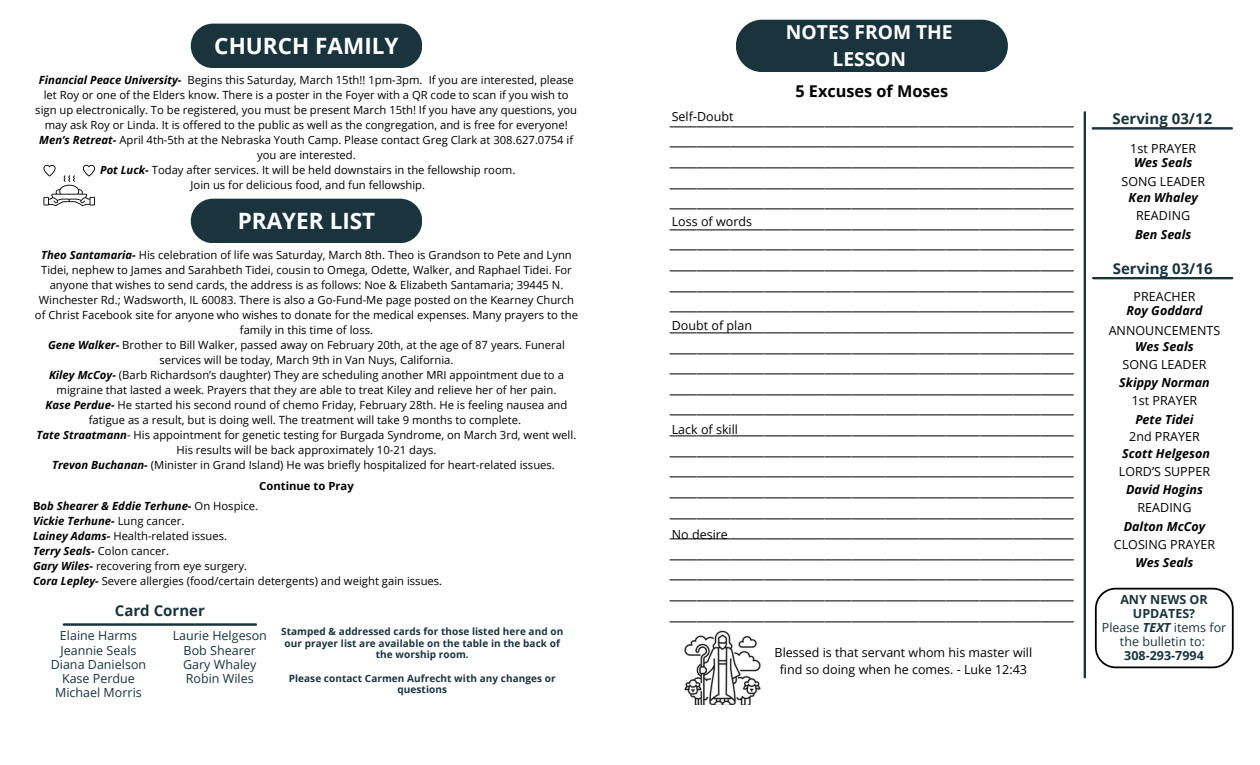
<style>
.page{position:relative;width:1260px;height:765px;background:#fff}
.page>*{position:absolute;margin:0;border:0;box-sizing:border-box;transform-origin:0 0}
.t1{font:700 22.5px "Open Sans";color:#fff}
.t2{font:700 19.25px/26.2px "Open Sans";color:#fff;text-align:center}
.t3{font:700 16.25px "Open Sans";color:#000}
.t4{font:15px/20.6px "Open Sans";color:#000;text-align:justify}
.t5{font:700 15px "Open Sans";color:#1a343d}
.t6{font:12.5px/16px "Open Sans";color:#000;text-align:center}
.t7{font:italic 700 12.5px/18.1px "Open Sans";letter-spacing:.005em;color:#000;text-align:center}
.t8{font:12.5px/14px "Open Sans";color:#1a343d;text-align:center}
.t9{font:700 12.5px/14px "Open Sans";color:#1a343d;text-align:center}
.t10{font:11.25px/15px "Open Sans";color:#000;text-align:center}
.t11{font:700 11.25px "Open Sans";color:#000}
.t12{font:700 10px/11.6px "Open Sans";letter-spacing:.005em;color:#1a343d;text-align:center}
.s1{font-weight:700;font-style:italic}
.s2{font-weight:700}
.s3{font-weight:400;font-style:normal}
.s4{font-weight:400}
.s5{font-style:italic}
</style>
<div class="page">
<div style="left:191px;top:199px;width:231px;height:44px;background:#1a343d;border-radius:22px"></div>
<hr style="left:1084px;top:111px;width:2px;height:567px;background:#1a343d">
<hr style="left:1092px;top:127px;width:141px;height:3px;background:#1a343d">
<div style="left:736px;top:20px;width:272px;height:52px;background:#1a343d;border-radius:26px"></div>
<div style="left:191px;top:24px;width:231px;height:44px;background:#1a343d;border-radius:22px"></div>
<hr style="left:63px;top:623px;width:194px;height:3px;background:#1a343d">
<hr style="left:1092px;top:277px;width:141px;height:2px;background:#1a343d">
<svg style="left:1095px;top:588px;width:139px;height:80px"></svg>
<svg style="left:43px;top:165px;width:52px;height:41px"></svg>
<img style="left:684px;top:630px;width:77px;height:74px">
<h4 class="t1" style="left:214px;top:30px;width:186px">CHURCH FAMILY</h4>
<h4 class="t10" style="left:35px;top:72px;width:543px"><span class="s1">Financial Peace University-</span> Begins this Saturday, March 15th!! 1pm-3pm. If you are interested, please let Roy or one of the Elders know. There is a poster in the Foyer with a QR code to scan if you wish to sign up electronically. To be registered, you must be present March 15th! If you have any questions, you may ask Roy or Linda. It is offered to the public as well as the congregation, and is free for everyone!<br><span class="s1">Men’s Retreat-</span> April 4th-5th at the Nebraska Youth Camp. Please contact Greg Clark at 308.627.0754 if you are interested.<br><span class="s1">Pot Luck-</span> Today after services. It will be held downstairs in the fellowship room.<br>Join us for delicious food, and fun fellowship.</h4>
<p class="t1" style="left:238px;top:205px;width:139px">PRAYER LIST</p>
<p class="t10" style="left:35px;top:247px;width:545px"><span class="s1">Theo Santamaria-</span> His celebration of life was Saturday, March 8th. Theo is Grandson to Pete and Lynn Tidei, nephew to James and Sarahbeth Tidei, cousin to Omega, Odette, Walker, and Raphael Tidei. For anyone that wishes to send cards, the address is as follows: Noe &amp; Elizabeth Santamaria; 39445 N.<br>Winchester Rd.; Wadsworth, IL 60083. There is also a Go-Fund-Me page posted on the Kearney Church of Christ Facebook site for anyone who wishes to donate for the medical expenses. Many prayers to the family in this time of loss.<br><span class="s1">Gene Walker-</span> Brother to Bill Walker, passed away on February 20th, at the age of 87 years. Funeral services will be today, March 9th in Van Nuys, California.<br><span class="s1">Kiley McCoy-</span> (Barb Richardson’s daughter) They are scheduling another MRI appointment due to a migraine that lasted a week. Prayers that they are able to treat Kiley and relieve her of her pain.<br><span class="s1">Kase Perdue-</span> He started his second round of chemo Friday, February 28th. He is feeling nausea and fatigue as a result, but is doing well. The treatment will take 9 months to complete.<br><span class="s1">Tate Straatmann</span>- His appointment for genetic testing for Burgada Syndrome, on March 3rd, went well.<br>His results will be back approximately 10-21 days.<br><span class="s1">Trevon Buchanan-</span> (Minister in Grand Island) He was briefly hospitalized for heart-related issues.</p>
<h2 class="t11" style="left:259px;top:478px;width:96px">Continue to Pray</h2>
<h3 class="t10" style="left:33px;top:499px;width:411px;text-align:left"><span class="s2">B</span><span class="s1">ob Shearer &amp; Eddie Terhune</span><span class="s2">-</span> On Hospice.<br><span class="s1">Vickie Terhune-</span> Lung cancer.<br><span class="s1">Lainey Adams-</span> Health-related issues.<br><span class="s1">Terry Seals-</span> Colon cancer.<br><span class="s1">Gary Wiles-</span> recovering from eye surgery.<br><span class="s1">Cora Lepley-</span> Severe allergies (food/certain detergents) and weight gain issues.</h3>
<p class="t5" style="left:115px;top:600px;width:92px">Card Corner</p>
<h6 class="t8" style="left:51px;top:629px;width:97px">Elaine Harms<br>Jeannie Seals<br>Diana Danielson<br>Kase Perdue<br>Michael Morris</h6>
<h1 class="t8" style="left:173px;top:629px;width:96px">Laurie Helgeson<br>Bob Shearer<br>Gary Whaley<br>Robin Wiles</h1>
<h4 class="t12" style="left:281px;top:625px;width:284px">Stamped &amp; addressed cards for those listed here and on our prayer list are available on the table in the back of the worship room.</h4>
<p class="t12" style="left:289px;top:672px;width:269px">Please contact Carmen Aufrecht with any changes or questions</p>
<h4 class="t2" style="left:786px;top:19px;width:168px">NOTES FROM THE<br>LESSON</h4>
<h4 class="t3" style="left:795px;top:80px;width:154px">5 Excuses of Moses</h4>
<h4 class="t4" style="left:670px;top:109px;width:406px">____________________________________________________________ ____________________________________________________________ ____________________________________________________________ ____________________________________________________________ ____________________________________________________________ ____________________________________________________________ ____________________________________________________________ ____________________________________________________________ ____________________________________________________________ ____________________________________________________________ ____________________________________________________________ ____________________________________________________________ ____________________________________________________________ ____________________________________________________________ ____________________________________________________________ ____________________________________________________________ ____________________________________________________________ ____________________________________________________________ ____________________________________________________________ ____________________________________________________________ ____________________________________________________________ ____________________________________________________________ ____________________________________________________________ ____________________________________________________________ ____________________________________________________________</h4>
<h4 class="t6" style="left:672px;top:109px;width:63px">Self-Doubt</h4>
<p class="t6" style="left:672px;top:213px;width:82px">Loss of words</p>
<h4 class="t6" style="left:672px;top:317px;width:82px">Doubt of plan</h4>
<h3 class="t6" style="left:672px;top:422px;width:68px">Lack of skill</h3>
<h4 class="t6" style="left:672px;top:526px;width:58px">No desire</h4>
<h3 class="t6" style="left:775px;top:644px;width:259px;line-height:16.9px">Blessed is that servant whom his master will find so doing when he comes. - Luke 12:43</h3>
<h3 class="t5" style="left:1112px;top:108px;width:101px">Serving 03/12</h3>
<h6 class="t6" style="left:1130px;top:141px;width:68px;line-height:14px">1st PRAYER<br><span class="s1">Wes Seals</span></h6>
<h6 class="t6" style="left:1121px;top:173px;width:85px">SONG LEADER<br><span class="s1">Ken Whaley</span></h6>
<h6 class="t7" style="left:1135px;top:206px;width:58px;line-height:18.8px;text-align:left"><span class="s3">READING<br></span>Ben Seals</h6>
<h6 class="t5" style="left:1113px;top:258px;width:101px">Serving 03/16</h6>
<h1 class="t7" style="left:1126px;top:289px;width:78px;line-height:14px"><span class="s3">PREACHER<br></span>Roy Goddard</h1>
<h1 class="t6" style="left:1109px;top:322px;width:113px">ANNOUNCEMENTS<br><span class="s1">Wes Seals</span></h1>
<h1 class="t7" style="left:1119px;top:355px;width:92px;line-height:18.5px"><span class="s3">SONG LEADER<br></span>Skippy Norman<br><span class="s3">1st PRAYER<br></span>Pete Tidei</h1>
<h1 class="t7" style="left:1114px;top:427px;width:103px"><span class="s3">2nd PRAYER<br></span>Scott Helgeson<br><span class="s3">LORD’S SUPPER<br></span>David Hogins<br><span class="s3">READING<br></span>Dalton McCoy<br><span class="s3">CLOSING PRAYER<br></span>Wes Seals</h1>
<h5 class="t9" style="left:1102px;top:592px;width:126px">ANY NEWS OR<br>UPDATES?<br><span class="s4">Please</span> <span class="s5">TEXT</span> <span class="s4">items for the bulletin to:<br></span>308-293-7994</h5>
</div>
